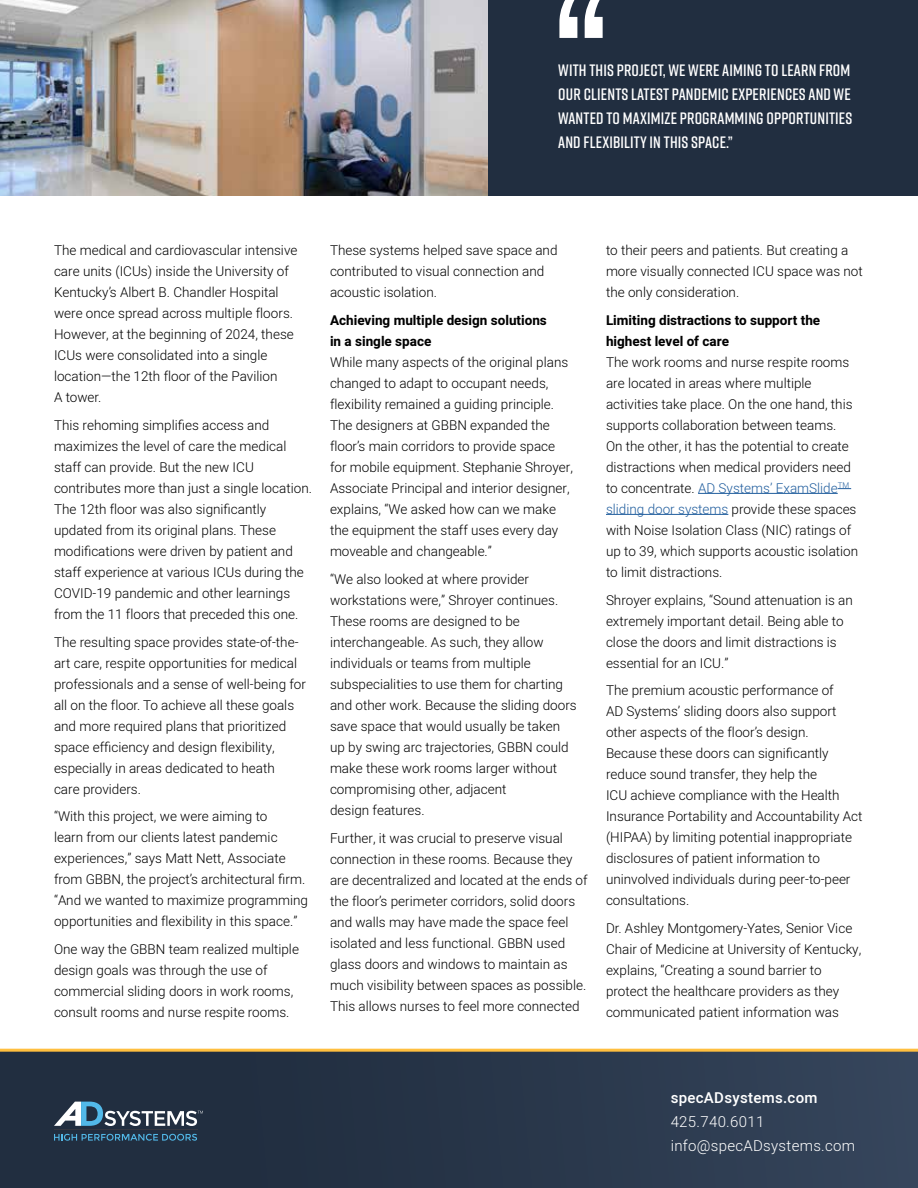
<style>
.page{position:relative;width:918px;height:1188px;background:#fff}
.page>*{position:absolute;margin:0;border:0;box-sizing:border-box;transform-origin:0 0}
.t1{font:600 16.5px/24px "Rift";letter-spacing:.01em;color:#fff;text-align:justify}
.t2{font:300 15px/24px "Heebo";letter-spacing:.02em;color:#fff}
.t3{font:500 15px "Heebo";letter-spacing:.02em;color:#fff}
.t4{font:300 13.5px/21px "Heebo";color:#000}
.t5{font:700 13.5px/21px "Heebo";color:#000}
.s1{color:#215e9e}
</style>
<div class="page">
<hr style="left:698px;top:493px;width:140px;height:1px;background:#215e9e">
<svg style="left:838px;top:488px;width:13px;height:1px"></svg>
<hr style="left:606px;top:514px;width:122px;height:1px;background:#215e9e">
<img style="left:0;top:0;width:488px;height:195px">
<div style="left:488px;top:0;width:430px;height:195px;background:#212e40"></div>
<svg style="left:559px;top:0;width:44px;height:38px"></svg>
<div style="left:0;top:1052px;width:918px;height:136px;background:linear-gradient(to right,#1d293a,#344359)"></div>
<hr style="left:0;top:1049px;width:918px;height:3px;background:#ffbf3f">
<svg style="left:54px;top:1134px;width:143px;height:7px"></svg>
<hr style="left:54px;top:1130px;width:143px;height:1px;background:#343741">
<svg style="left:54px;top:1102px;width:149px;height:24px"></svg>
<p class="t1" style="left:558px;top:57px;width:296px">WITH THIS PROJECT, WE WERE AIMING TO LEARN FROM OUR CLIENTS LATEST PANDEMIC EXPERIENCES AND WE WANTED TO MAXIMIZE PROGRAMMING OPPORTUNITIES AND FLEXIBILITY IN THIS SPACE.”</p>
<p class="t4" style="left:54px;top:239px;width:245px">The medical and cardiovascular intensive care units (ICUs) inside the University of Kentucky’s Albert B. Chandler Hospital were once spread across multiple floors.<br>However, at the beginning of 2024, these ICUs were consolidated into a single location—the 12th floor of the Pavilion<br>A tower.</p>
<p class="t4" style="left:54px;top:414px;width:260px">This rehoming simplifies access and maximizes the level of care the medical staff can provide. But the new ICU contributes more than just a single location.<br>The 12th floor was also significantly updated from its original plans. These modifications were driven by patient and staff experience at various ICUs during the COVID-19 pandemic and other learnings from the 11 floors that preceded this one.</p>
<p class="t4" style="left:54px;top:631px;width:254px">The resulting space provides state-of-the&shy;art care, respite opportunities for medical professionals and a sense of well-being for all on the floor. To achieve all these goals and more required plans that prioritized space efficiency and design flexibility, especially in areas dedicated to heath<br>care providers.</p>
<p class="t4" style="left:54px;top:806px;width:256px">“With this project, we were aiming to<br>learn from our clients latest pandemic experiences,” says Matt Nett, Associate from GBBN, the project’s architectural firm. “And we wanted to maximize programming opportunities and flexibility in this space.”</p>
<p class="t4" style="left:54px;top:939px;width:246px">One way the GBBN team realized multiple design goals was through the use of commercial sliding doors in work rooms, consult rooms and nurse respite rooms.</p>
<p class="t4" style="left:330px;top:240px;width:229px">These systems helped save space and contributed to visual connection and acoustic isolation.</p>
<p class="t5" style="left:330px;top:310px;width:218px">Achieving multiple design solutions in a single space</p>
<p class="t4" style="left:330px;top:351px;width:244px">While many aspects of the original plans changed to adapt to occupant needs, flexibility remained a guiding principle.<br>The designers at GBBN expanded the floor’s main corridors to provide space for mobile equipment. Stephanie Shroyer, Associate Principal and interior designer, explains, “We asked how can we make the equipment the staff uses every day moveable and changeable.”</p>
<p class="t4" style="left:330px;top:568px;width:248px">“We also looked at where provider workstations were,” Shroyer continues.<br>These rooms are designed to be interchangeable. As such, they allow individuals or teams from multiple subspecialities to use them for charting and other work. Because the sliding doors save space that would usually be taken up by swing arc trajectories, GBBN could make these work rooms larger without compromising other, adjacent<br>design features.</p>
<p class="t4" style="left:330px;top:827px;width:259px">Further, it was crucial to preserve visual connection in these rooms. Because they are decentralized and located at the ends of the floor’s perimeter corridors, solid doors and walls may have made the space feel isolated and less functional. GBBN used glass doors and windows to maintain as much visibility between spaces as possible.<br>This allows nurses to feel more connected</p>
<p class="t4" style="left:606px;top:239px;width:258px">to their peers and patients. But creating a more visually connected ICU space was not the only consideration.</p>
<p class="t5" style="left:606px;top:310px;width:216px">Limiting distractions to support the highest level of care</p>
<p class="t4" style="left:606px;top:351px;width:254px">The work rooms and nurse respite rooms are located in areas where multiple activities take place. On the one hand, this supports collaboration between teams.<br>On the other, it has the potential to create distractions when medical providers need to concentrate. <span class="s1">AD Systems’ ExamSlide</span><sup>TM </sup><span class="s1">sliding door systems</span> provide these spaces with Noise Isolation Class (NIC) ratings of up to 39, which supports acoustic isolation to limit distractions.</p>
<p class="t4" style="left:606px;top:589px;width:248px">Shroyer explains, “Sound attenuation is an extremely important detail. Being able to close the doors and limit distractions is essential for an ICU.”</p>
<p class="t4" style="left:606px;top:680px;width:258px">The premium acoustic performance of<br>AD Systems’ sliding doors also support other aspects of the floor’s design.<br>Because these doors can significantly reduce sound transfer, they help the<br>ICU achieve compliance with the Health Insurance Portability and Accountability Act (HIPAA) by limiting potential inappropriate disclosures of patient information to uninvolved individuals during peer-to-peer consultations.</p>
<p class="t4" style="left:606px;top:918px;width:257px">Dr. Ashley Montgomery-Yates, Senior Vice Chair of Medicine at University of Kentucky, explains, “Creating a sound barrier to protect the healthcare providers as they communicated patient information was</p>
<p class="t3" style="left:671px;top:1087px;width:148px">specADsystems.com</p>
<p class="t2" style="left:671px;top:1110px;width:186px">425.740.6011 info@specADsystems.com</p>
</div>
